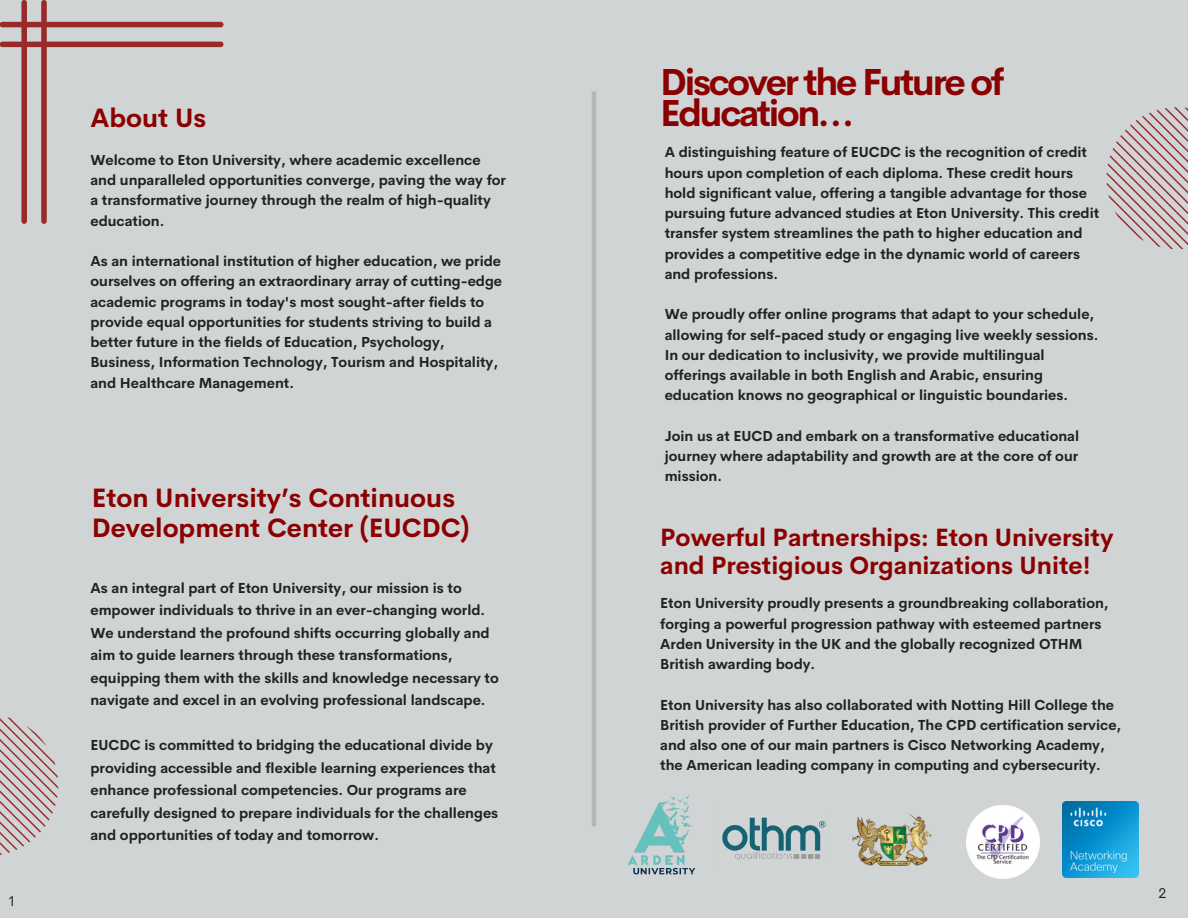
<style>
.page{position:relative;width:1188px;height:918px;background:#d1d4d5}
.page>*{position:absolute;margin:0;border:0;box-sizing:border-box;transform-origin:0 0}
.t1{font:700 36.9px/31.5px "Cerebri Sans";letter-spacing:-.065em;color:#8b0000}
.t2{font:700 25.95px/30.3px "Cerebri Sans";color:#8b0000}
.t3{font:700 24.45px/28.2px "Cerebri Sans";color:#8b0000}
.t4{font:700 14.25px/20.2px "Cerebri Sans";color:#222}
.t5{font:14.25px "Cerebri Sans";color:#222}
</style>
<div class="page">
<svg style="left:0;top:0;width:224px;height:224px"></svg>
<svg style="left:1107px;top:107px;width:81px;height:142px"></svg>
<svg style="left:0;top:717px;width:58px;height:138px"></svg>
<hr style="left:592px;top:92px;width:4px;height:734px;background:#b6b6b6">
<img style="left:722px;top:817px;width:104px;height:44px">
<img style="left:628px;top:795px;width:67px;height:80px">
<img style="left:852px;top:813px;width:80px;height:53px">
<img style="left:967px;top:805px;width:73px;height:73px">
<img style="left:1062px;top:801px;width:77px;height:77px">
<p class="t5" style="left:8px;top:892px;width:9px">1</p>
<p class="t2" style="left:90px;top:103px;width:117px">About Us</p>
<p class="t4" style="left:90px;top:150px;width:417px">Welcome to Eton University, where academic excellence and unparalleled opportunities converge, paving the way for a transformative journey through the realm of high-quality education.</p>
<p class="t4" style="left:90px;top:251px;width:413px">As an international institution of higher education, we pride ourselves on offering an extraordinary array of cutting-edge academic programs in today's most sought-after fields to provide equal opportunities for students striving to build a better future in the fields of Education, Psychology, Business, Information Technology, Tourism and Hospitality, and Healthcare Management.</p>
<p class="t2" style="left:92px;top:483px;width:379px">Eton University’s Continuous<br>Development Center (EUCDC)</p>
<p class="t4" style="left:90px;top:576px;width:410px;line-height:22.5px">As an integral part of Eton University, our mission is to empower individuals to thrive in an ever-changing world.<br>We understand the profound shifts occurring globally and aim to guide learners through these transformations, equipping them with the skills and knowledge necessary to navigate and excel in an evolving professional landscape.</p>
<p class="t4" style="left:90px;top:734px;width:409px;line-height:22.5px">EUCDC is committed to bridging the educational divide by providing accessible and flexible learning experiences that enhance professional competencies. Our programs are carefully designed to prepare individuals for the challenges and opportunities of today and tomorrow.</p>
<p class="t1" style="left:660px;top:66px;width:345px">Discover the Future of<br>Education…</p>
<p class="t4" style="left:665px;top:142px;width:436px">A distinguishing feature of EUCDC is the recognition of credit hours upon completion of each diploma. These credit hours hold significant value, offering a tangible advantage for those pursuing future advanced studies at Eton University. This credit transfer system streamlines the path to higher education and provides a competitive edge in the dynamic world of careers and professions.</p>
<p class="t4" style="left:665px;top:304px;width:435px">We proudly offer online programs that adapt to your schedule, allowing for self-paced study or engaging live weekly sessions.<br>In our dedication to inclusivity, we provide multilingual offerings available in both English and Arabic, ensuring education knows no geographical or linguistic boundaries.</p>
<p class="t4" style="left:665px;top:426px;width:416px;text-align:justify">Join us at EUCD and embark on a transformative educational journey where adaptability and growth are at the core of our mission.</p>
<p class="t3" style="left:660px;top:523px;width:455px">Powerful Partnerships: Eton University and Prestigious Organizations Unite!</p>
<p class="t4" style="left:660px;top:593px;width:450px">Eton University proudly presents a groundbreaking collaboration, forging a powerful progression pathway with esteemed partners Arden University in the UK and the globally recognized OTHM British awarding body.</p>
<p class="t4" style="left:660px;top:694px;width:462px">Eton University has also collaborated with Notting Hill College the British provider of Further Education, The CPD certification service, and also one of our main partners is Cisco Networking Academy, the American leading company in computing and cybersecurity.</p>
<p class="t5" style="left:1159px;top:884px;width:9px">2</p>
</div>
